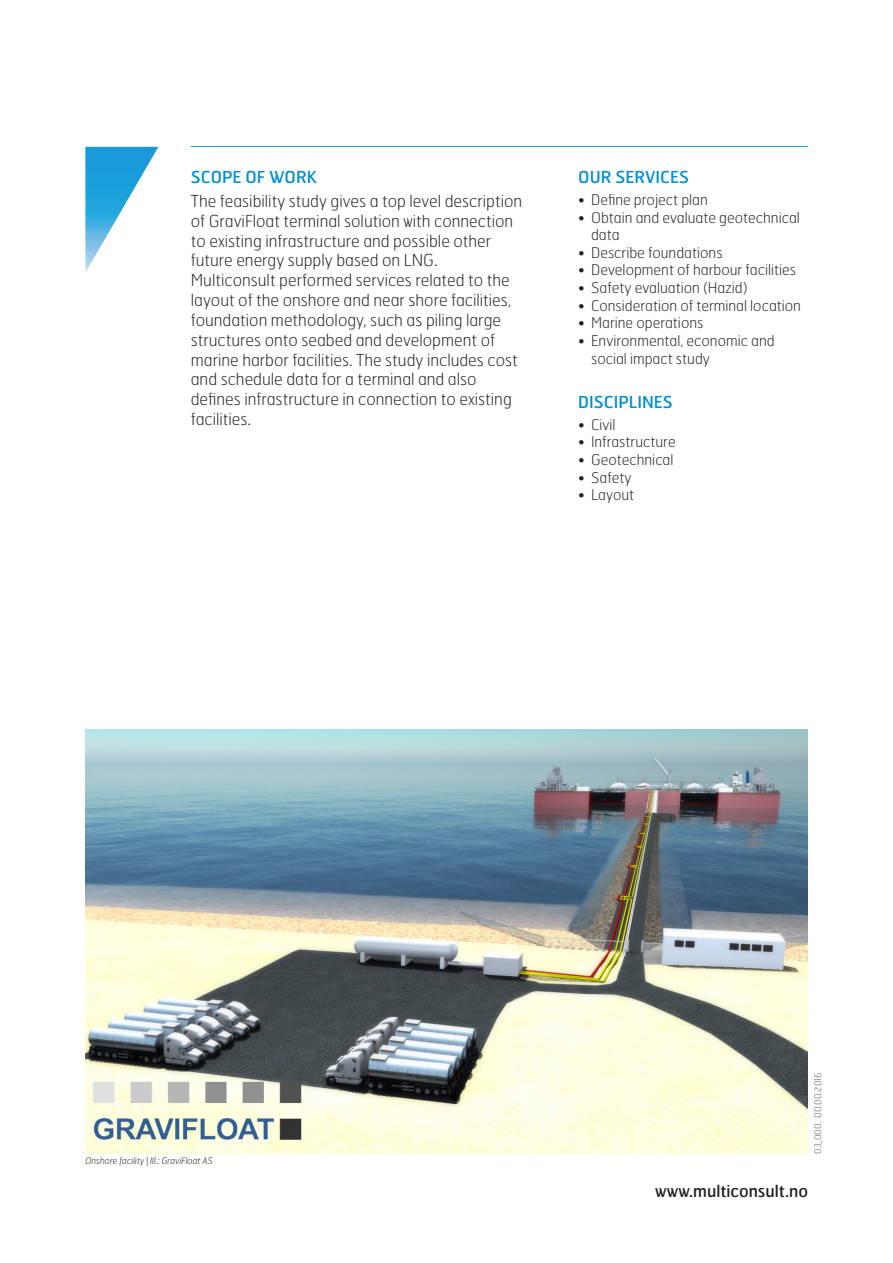
<style>
.page{position:relative;width:893px;height:1263px;background:#fff}
.page>*{position:absolute;margin:0;border:0;box-sizing:border-box;transform-origin:0 0}
.Mellomtittel{font:100 16.5px/19.8px "Hermes FB";color:#231f20}
.Mellomtittel-2{font:16.5px "Hermes FB";color:#008fd5}
.Nettadresse{font:16.5px "Hermes FB";color:#231f20}
.t1{font:100 14.7px/17.7px "Hermes FB";color:#231f20}
.t2{font:italic 100 9px "Hermes FB";color:#231f20}
.Sideinfo{font:100 9px "Hermes FB";color:#57585a}
</style>
<div class="page">
<img style="left:85px;top:730px;width:723px;height:424px">
<hr style="left:191px;top:146px;width:617px;height:1px;background:#008fd5">
<svg style="left:85px;top:147px;width:73px;height:125px"></svg>
<p class="Mellomtittel-2" style="left:191px;top:166px;width:128px">SCOPE OF WORK</p>
<p class="Mellomtittel" style="left:191px;top:191px;width:333px">The feasibility study gives a top level description</p>
<p class="Mellomtittel" style="left:191px;top:211px;width:324px">of GraviFloat terminal solution with connection to existing infrastructure and possible other future energy supply based on LNG.</p>
<p class="Mellomtittel" style="left:191px;top:270px;width:320px">Multiconsult performed services related to the</p>
<p class="Mellomtittel" style="left:191px;top:290px;width:322px">layout of the onshore and near shore facilities,</p>
<p class="Mellomtittel" style="left:191px;top:310px;width:312px">foundation methodology, such as piling large</p>
<p class="Mellomtittel" style="left:191px;top:329px;width:306px">structures onto seabed and development of</p>
<p class="Mellomtittel" style="left:191px;top:349px;width:328px">marine harbor facilities. The study includes cost</p>
<p class="Mellomtittel" style="left:191px;top:369px;width:322px">and schedule data for a terminal and also defines infrastructure in connection to existing facilities.</p>
<p class="Mellomtittel-2" style="left:578px;top:166px;width:112px">OUR SERVICES</p>
<p class="t1" style="left:578px;top:190px;width:131px">• Define project plan</p>
<p class="t1" style="left:591px;top:208px;width:210px;text-indent:-13px">• Obtain and evaluate geotechnical data</p>
<p class="t1" style="left:578px;top:243px;width:146px">• Describe foundations</p>
<p class="t1" style="left:578px;top:261px;width:219px">• Development of harbour facilities</p>
<p class="t1" style="left:578px;top:279px;width:171px">• Safety evaluation (Hazid)</p>
<p class="t1" style="left:578px;top:296px;width:224px">• Consideration of terminal location</p>
<p class="t1" style="left:578px;top:314px;width:127px">• Marine operations</p>
<p class="t1" style="left:591px;top:331px;width:185px;text-indent:-13px">• Environmental, economic and social impact study</p>
<p class="Mellomtittel-2" style="left:578px;top:391px;width:96px">DISCIPLINES</p>
<p class="t1" style="left:578px;top:415px;width:39px">• Civil</p>
<p class="t1" style="left:578px;top:433px;width:99px">• Infrastructure</p>
<p class="t1" style="left:578px;top:450px;width:97px">• Geotechnical</p>
<p class="t1" style="left:578px;top:468px;width:55px">• Safety</p>
<p class="t1" style="left:578px;top:486px;width:57px">• Layout</p>
<p class="t2" style="left:85px;top:1155px;width:129px">Onshore facility | Ill.: GraviFloat AS</p>
<p class="Sideinfo" style="left:812px;top:1154px;width:83px;rotate:-90deg">03_000, 00.00.2016</p>
<p class="Nettadresse" style="left:655px;top:1180px;width:154px">www.multiconsult.no</p>
</div>
